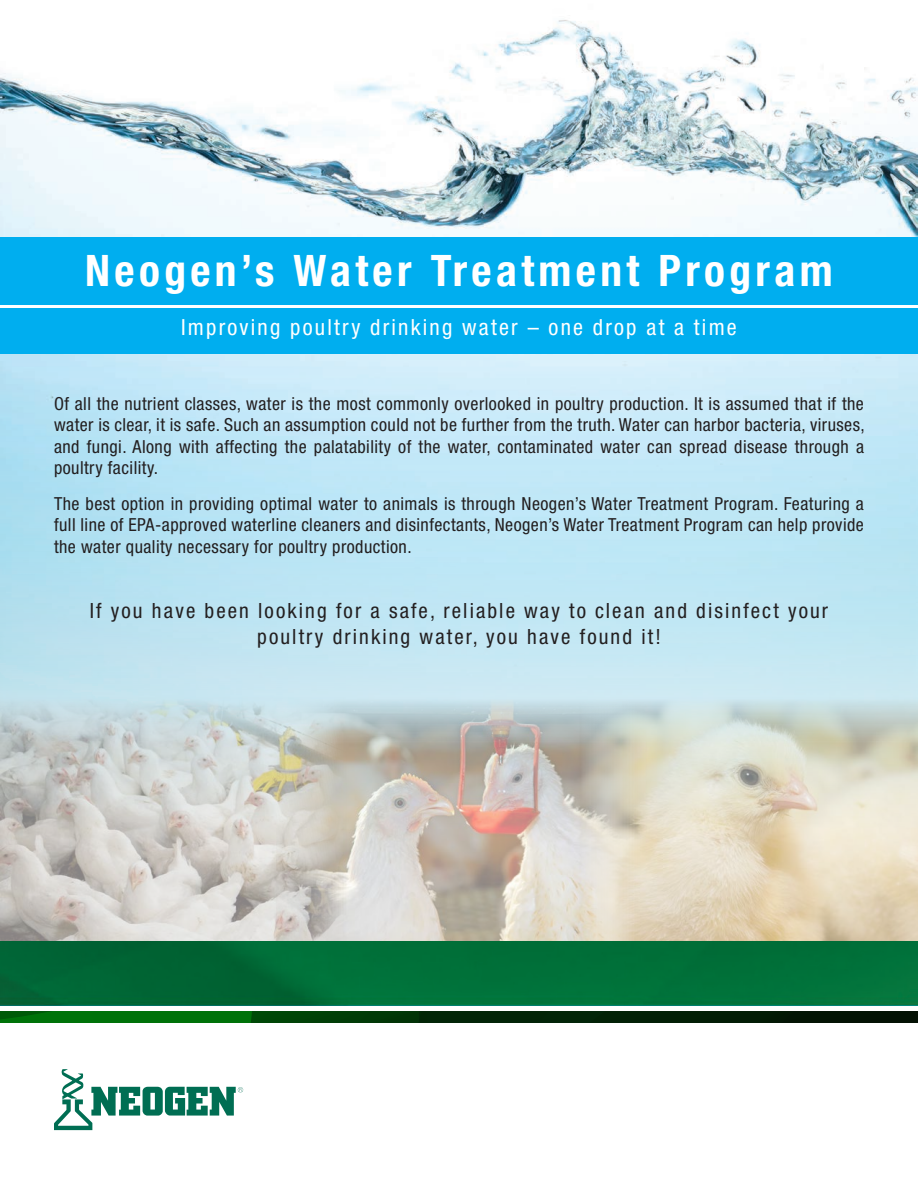
<style>
.page{position:relative;width:918px;height:1188px;background:#fff}
.page>*{position:absolute;margin:0;border:0;box-sizing:border-box;transform-origin:0 0}
.t1{font:700 condensed 43.5px "Helvetica Neue";letter-spacing:.1em;color:#fff}
.t2{font:condensed 22.2px "Helvetica Neue";letter-spacing:.1em;color:#fff}
.t3{font:condensed 21px/25.2px "Helvetica Neue";letter-spacing:.1em;color:#231f20;text-align:center}
.t4{font:condensed 18px/21.6px "Helvetica Neue";letter-spacing:.025em;color:#231f20;text-align:justify}
</style>
<div class="page">
<img style="left:0;top:20px;width:918px;height:671px">
<img style="left:654px;top:691px;width:264px;height:251px">
<img style="left:352px;top:691px;width:302px;height:251px">
<img style="left:0;top:691px;width:352px;height:251px">
<div style="left:0;top:238px;width:918px;height:116px;background:#00aeef"></div>
<svg style="left:54px;top:1069px;width:189px;height:61px"></svg>
<hr style="left:0;top:305px;width:918px;height:3px;background:#fff">
<img style="left:0;top:942px;width:918px;height:63px">
<svg style="left:0;top:1012px;width:918px;height:10px;background:#013a06"></svg>
<p class="t1" style="left:85px;top:244px;width:749px">Neogen’s Water Treatment Program</p>
<p class="t2" style="left:181px;top:314px;width:557px">Improving poultry drinking water – one drop at a time</p>
<p class="t4" style="left:54px;top:392px;width:812px">Of all the nutrient classes, water is the most commonly overlooked in poultry production. It is assumed that if the water is clear, it is safe. Such an assumption could not be further from the truth. Water can harbor bacteria, viruses, and fungi. Along with affecting the palatability of the water, contaminated water can spread disease through a poultry facility.</p>
<p class="t4" style="left:54px;top:492px;width:811px">The best option in providing optimal water to animals is through Neogen’s Water Treatment Program. Featuring a full line of EPA-approved waterline cleaners and disinfectants, Neogen’s Water Treatment Program can help provide the water quality necessary for poultry production.</p>
<p class="t3" style="left:90px;top:598px;width:740px">If you have been looking for a safe, reliable way to clean and disinfect your poultry drinking water, you have found it!</p>
</div>
